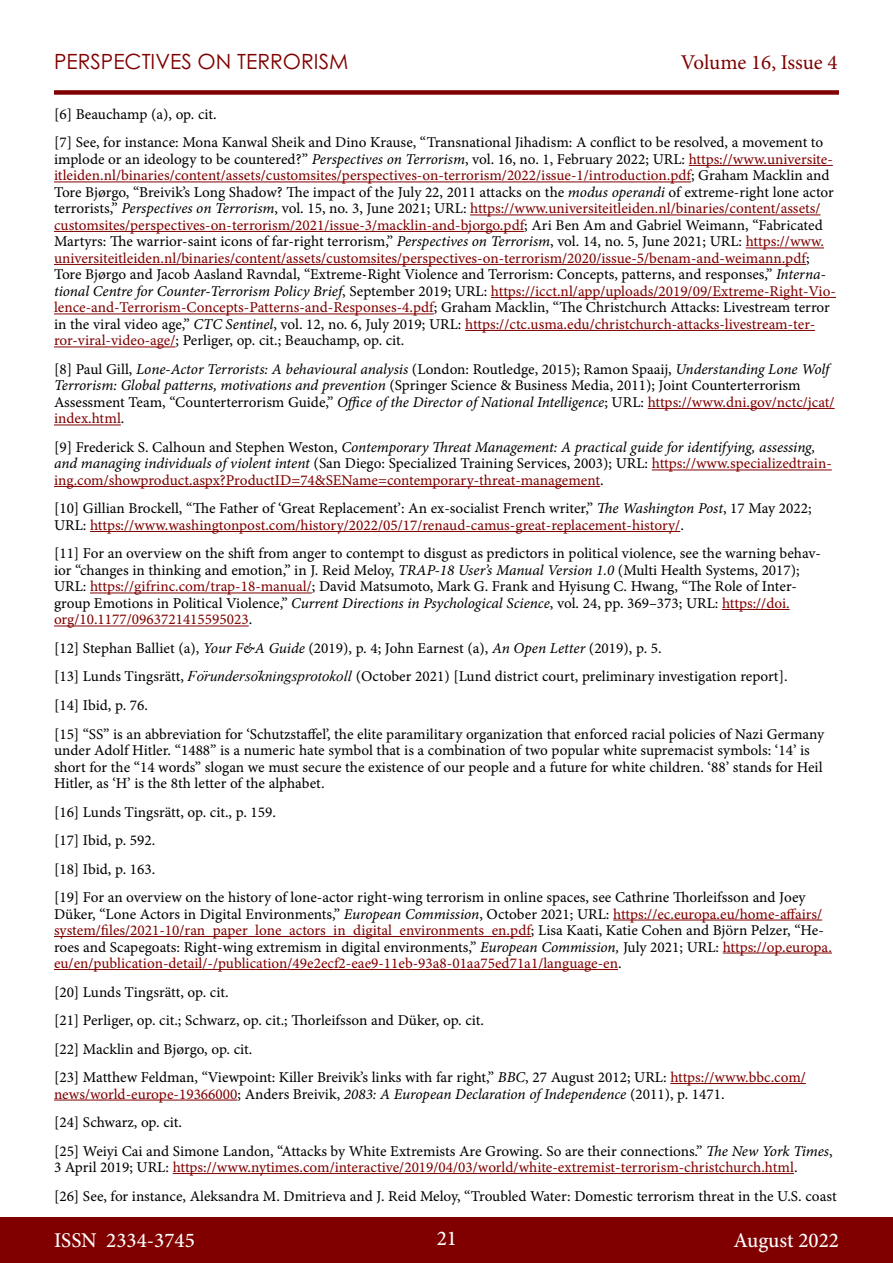
<style>
.page{position:relative;width:893px;height:1263px;background:#fff}
.page>*{position:absolute;margin:0;border:0;box-sizing:border-box;transform-origin:0 0}
.t1{font:500 21px "Minion Pro";color:#fff}
.t2{font:21px "Century Gothic Pro";color:#800000}
.t3{font:21px "Minion Pro";letter-spacing:-.005em;color:#800000}
.t4{font:15px/16.5px "Minion Pro Capt";color:#000}
.t5{font:15px/16.5px "Minion Pro Capt";color:#800000}
.t6{font:15px "Minion Pro It Capt";letter-spacing:-.005em;color:#000}
.s1{font-family:"Minion Pro It Capt"}
.s2{color:#800000}
.s3{font-family:"Minion Pro Capt"}
.s4{font-family:"Minion Pro It Capt";color:#000}
.s5{color:#000}
.s6{font-family:"Times New Roman";font-style:italic}
.s7{font-family:"Minion Pro Capt";color:#800000}
</style>
<div class="page">
<div style="left:0;top:1217px;width:893px;height:46px;background:#800000"></div>
<div style="left:54px;top:90px;width:785px;height:5px;background:#800000"></div>
<hr style="left:689px;top:165px;width:144px;height:1px;background:#800000">
<hr style="left:54px;top:182px;width:637px;height:1px;background:#800000">
<hr style="left:470px;top:215px;width:351px;height:1px;background:#800000">
<hr style="left:54px;top:231px;width:470px;height:1px;background:#800000">
<hr style="left:746px;top:248px;width:78px;height:1px;background:#800000">
<hr style="left:54px;top:264px;width:752px;height:1px;background:#800000">
<hr style="left:491px;top:297px;width:345px;height:1px;background:#800000">
<hr style="left:54px;top:314px;width:380px;height:1px;background:#800000">
<hr style="left:465px;top:330px;width:350px;height:1px;background:#800000">
<hr style="left:54px;top:347px;width:122px;height:1px;background:#800000">
<hr style="left:648px;top:408px;width:187px;height:1px;background:#800000">
<hr style="left:54px;top:425px;width:67px;height:1px;background:#800000">
<hr style="left:652px;top:470px;width:180px;height:1px;background:#800000">
<hr style="left:54px;top:486px;width:546px;height:1px;background:#800000">
<hr style="left:90px;top:531px;width:590px;height:1px;background:#800000">
<hr style="left:90px;top:593px;width:222px;height:1px;background:#800000">
<hr style="left:722px;top:609px;width:68px;height:1px;background:#800000">
<hr style="left:54px;top:626px;width:195px;height:1px;background:#800000">
<hr style="left:613px;top:920px;width:209px;height:1px;background:#800000">
<hr style="left:54px;top:936px;width:477px;height:1px;background:#800000">
<hr style="left:723px;top:953px;width:109px;height:1px;background:#800000">
<hr style="left:54px;top:969px;width:564px;height:1px;background:#800000">
<hr style="left:670px;top:1083px;width:136px;height:1px;background:#800000">
<hr style="left:54px;top:1100px;width:183px;height:1px;background:#800000">
<hr style="left:173px;top:1173px;width:621px;height:1px;background:#800000">
<h1 class="t2" style="left:54px;top:49px;width:296px">PERSPECTIVES ON TERRORISM</h1>
<h1 class="t3" style="left:681px;top:48px;width:158px">Volume 16, Issue 4</h1>
<p class="t4" style="left:54px;top:100px;width:771px;line-height:28.5px">[6] Beauchamp (a), op. cit.<br>[7] See, for instance: Mona Kanwal Sheik and Dino Krause, “Transnational Jihadism: A conflict to be resolved, a movement to</p>
<p class="t4" style="left:54px;top:151px;width:783px">implode or an ideology to be countered?” <span class="s1">Perspectives on Terrorism</span>, vol. 16, no. 1, February 2022; URL: <span class="s2">https://www.universite&shy;itleiden.nl/binaries/content/assets/customsites/perspectives-on-terrorism/2022/issue-1/introduction.pdf</span>; Graham Macklin and Tore Bjørgo, “Breivik’s Long Shadow? The impact of the July 22, 2011 attacks on the <span class="s1">modus operandi</span> of extreme-right lone actor terrorists,” <span class="s1">Perspectives on Terrorism</span>, vol. 15, no. 3, June 2021; URL: <span class="s2">https://www.universiteitleiden.nl/binaries/content/assets/ customsites/perspectives-on-terrorism/2021/issue-3/macklin-and-bjorgo.pdf</span>; Ari Ben Am and Gabriel Weimann, “Fabricated Martyrs: The warrior-saint icons of far-right terrorism,” <span class="s1">Perspectives on Terrorism</span>, vol. 14, no. 5, June 2021; URL: <span class="s2">https://www. universiteitleiden.nl/binaries/content/assets/customsites/perspectives-on-terrorism/2020/issue-5/benam-and-weimann.pdf</span>; Tore Bjørgo and Jacob Aasland Ravndal, “Extreme-Right Violence and Terrorism: Concepts, patterns, and responses,” <span class="s1">Interna&shy;tional Centre for Counter-Terrorism Policy Brief</span>, September 2019; URL: <span class="s2">https://icct.nl/app/uploads/2019/09/Extreme-Right-Vio&shy;lence-and-Terrorism-Concepts-Patterns-and-Responses-4.pdf</span>; Graham Macklin, “The Christchurch Attacks: Livestream terror in the viral video age,” <span class="s1">CTC Sentinel</span>, vol. 12, no. 6, July 2019; URL: <span class="s2">https://ctc.usma.edu/christchurch-attacks-livestream-ter&shy;ror-viral-video-age/</span>; Perliger, op. cit.; Beauchamp, op. cit.</p>
<p class="t6" style="left:54px;top:359px;width:777px"><span class="s3">[8] Paul Gill,</span> Lone-Actor Terrorists: A behavioural analysis <span class="s3">(London: Routledge, 2015); Ramon Spaaij,</span> Understanding Lone Wolf</p>
<p class="t4" style="left:54px;top:377px;width:782px"><span class="s1">Terrorism: Global patterns, motivations and prevention</span> (Springer Science &amp; Business Media, 2011); Joint Counterterrorism<br>Assessment Team, “Counterterrorism Guide,” <span class="s1">Office of the Director of National Intelligence</span>; URL: <span class="s2">https://www.dni.gov/nctc/jcat/ index.html</span>.</p>
<p class="t6" style="left:54px;top:437px;width:763px"><span class="s3">[9] Frederick S. Calhoun and Stephen Weston,</span> Contemporary Threat Management: A practical guide for identifying, assessing,</p>
<p class="t5" style="left:54px;top:455px;width:779px"><span class="s4">and managing individuals of violent intent</span> <span class="s5">(San Diego: Specialized Training Services, 2003); URL:</span> https://www.specializedtrain&shy;ing.com/showproduct.aspx?ProductID=74&amp;SEName=contemporary-threat-management<span class="s5">.</span></p>
<p class="t4" style="left:54px;top:500px;width:759px">[10] Gillian Brockell, “The Father of ‘Great Replacement’: An ex-socialist French writer,” <span class="s1">The Washington Post</span>, 17 May 2022;<br>URL: <span class="s2">https://www.washingtonpost.com/history/2022/05/17/renaud-camus-great-replacement-history/</span>.</p>
<p class="t4" style="left:54px;top:545px;width:769px">[11] For an overview on the shift from anger to contempt to disgust as predictors in political violence, see the warning behav&shy;ior “changes in thinking and emotion,” in J. Reid Meloy, <span class="s1">TRAP-18 User’s Manual Version 1.0</span> (Multi Health Systems, 2017); URL: <span class="s2">https://gifrinc.com/trap-18-manual/</span>; David Matsumoto, Mark G. Frank and Hyisung C. Hwang, “The Role of Inter&shy;group Emotions in Political Violence,” <span class="s1">Current Directions in Psychological Science</span>, vol. 24, pp. 369–373; URL: <span class="s2">https://doi. org/10.1177/0963721415595023</span>.</p>
<p class="t4" style="left:54px;top:634px;width:772px;line-height:28.5px">[12] Stephan Balliet (a), <span class="s1">Your F&amp;A Guide</span> (2019), p. 4; John Earnest (a), <span class="s1">An Open Letter</span> (2019), p. 5.<br>[13] Lunds Tingsrätt, <span class="s6">Förundersökningsprotokoll</span> (October 2021) [Lund district court, preliminary investigation report].<br>[14] Ibid, p. 76.<br>[15] “SS” is an abbreviation for ‘Schutzstaffel’, the elite paramilitary organization that enforced racial policies of Nazi Germany</p>
<p class="t4" style="left:54px;top:742px;width:770px">under Adolf Hitler. “1488” is a numeric hate symbol that is a combination of two popular white supremacist symbols: ‘14’ is short for the “14 words” slogan we must secure the existence of our people and a future for white children. ‘88’ stands for Heil<br>Hitler, as ‘H’ is the 8th letter of the alphabet.</p>
<p class="t4" style="left:54px;top:797px;width:753px;line-height:28.5px">[16] Lunds Tingsrätt, op. cit., p. 159.<br>[17] Ibid, p. 592.<br>[18] Ibid, p. 163.<br>[19] For an overview on the history of lone-actor right-wing terrorism in online spaces, see Cathrine Thorleifsson and Joey</p>
<p class="t5" style="left:54px;top:905px;width:779px"><span class="s5">Düker, “Lone Actors in Digital Environments,”</span> <span class="s4">European Commission</span><span class="s5">, October 2021; URL:</span> https://ec.europa.eu/home-affairs/ system/files/2021-10/ran_paper_lone_actors_in_digital_environments_en.pdf<span class="s5">; Lisa Kaati, Katie Cohen and Björn Pelzer, “He&shy;roes and Scapegoats: Right-wing extremism in digital environments,”</span> <span class="s4">European Commission,</span> <span class="s5">July 2021; URL:</span> https://op.europa. eu/en/publication-detail/-/publication/49e2ecf2-eae9-11eb-93a8-01aa75ed71a1/language-en<span class="s5">.</span></p>
<p class="t4" style="left:54px;top:977px;width:753px;line-height:28.5px">[20] Lunds Tingsrätt, op. cit.<br>[21] Perliger, op. cit.; Schwarz, op. cit.; Thorleifsson and Düker, op. cit.<br>[22] Macklin and Bjørgo, op. cit.<br>[23] Matthew Feldman, “Viewpoint: Killer Breivik’s links with far right,” <span class="s1">BBC</span>, 27 August 2012; URL: <span class="s2">https://www.bbc.com/</span></p>
<p class="t6" style="left:54px;top:1083px;width:672px"><span class="s7">news/world-europe-19366000</span><span class="s3">; Anders Breivik,</span> 2083: A European Declaration of Independence <span class="s3">(2011), p. 1471.</span></p>
<p class="t4" style="left:54px;top:1108px;width:780px;line-height:28.5px">[24] Schwarz, op. cit.<br>[25] Weiyi Cai and Simone Landon, “Attacks by White Extremists Are Growing. So are their connections.” <span class="s1">The New York Times</span>,</p>
<p class="t4" style="left:54px;top:1153px;width:784px;line-height:28.5px">3 April 2019; URL: <span class="s2">https://www.nytimes.com/interactive/2019/04/03/world/white-extremist-terrorism-christchurch.html</span>.<br>[26] See, for instance, Aleksandra M. Dmitrieva and J. Reid Meloy, “Troubled Water: Domestic terrorism threat in the U.S. coast</p>
<h1 class="t1" style="left:54px;top:1226px;width:142px">ISSN 2334-3745</h1>
<h1 class="t1" style="left:437px;top:1224px;width:22px">21</h1>
<h1 class="t1" style="left:733px;top:1226px;width:107px">August 2022</h1>
</div>
